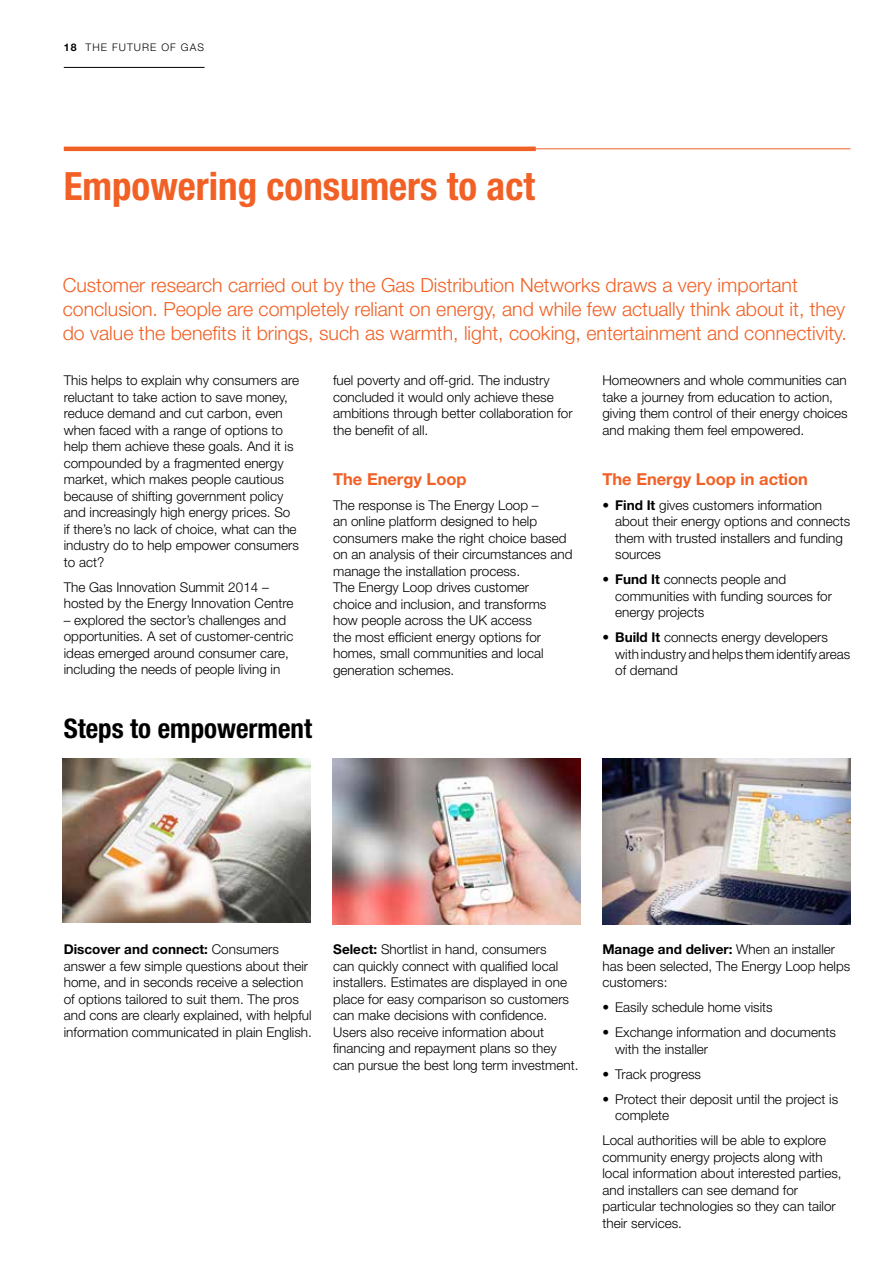
<style>
.page{position:relative;width:893px;height:1263px;background:#fff}
.page>*{position:absolute;margin:0;border:0;box-sizing:border-box;transform-origin:0 0}
.t1{font:700 condensed 39px "Helvetica Neue";color:#f16024}
.t2{font:700 condensed 27px "Helvetica Neue";color:#000}
.t3{font:300 19.5px/24px "Helvetica Neue";color:#f16024}
.t4{font:700 16.5px "Helvetica Neue";color:#f16024}
.t5{font:300 13.5px/16.5px "Helvetica Neue";color:#000}
.t6{font:300 10.5px "Helvetica Neue";letter-spacing:.1em;color:#000}
.s1{font-weight:700}
</style>
<div class="page">
<hr style="left:530px;top:148px;width:320px;height:1px;background:#f16024">
<hr style="left:64px;top:147px;width:472px;height:4px;background:#f16024">
<hr style="left:64px;top:67px;width:141px;height:1px;background:#000">
<img style="left:63px;top:758px;width:248px;height:165px">
<img style="left:332px;top:758px;width:249px;height:166px">
<img style="left:602px;top:758px;width:248px;height:166px">
<p class="t6" style="left:64px;top:41px;width:142px"><span class="s1">18</span> THE FUTURE OF GAS</p>
<h1 class="t1" style="left:64px;top:163px;width:473px">Empowering consumers to act</h1>
<p class="t3" style="left:63px;top:272px;width:786px">Customer research carried out by the Gas Distribution Networks draws a very important conclusion. People are completely reliant on energy, and while few actually think about it, they do value the benefits it brings, such as warmth, light, cooking, entertainment and connectivity.</p>
<p class="t5" style="left:64px;top:372px;width:237px">This helps to explain why consumers are reluctant to take action to save money, reduce demand and cut carbon, even when faced with a range of options to help them achieve these goals. And it is compounded by a fragmented energy market, which makes people cautious because of shifting government policy and increasingly high energy prices. So if there’s no lack of choice, what can the industry do to help empower consumers to act?</p>
<p class="t5" style="left:64px;top:579px;width:231px">The Gas Innovation Summit 2014 – hosted by the Energy Innovation Centre</p>
<p class="t5" style="left:64px;top:612px;width:231px">– explored the sector’s challenges and opportunities. A set of customer-centric ideas emerged around consumer care, including the needs of people living in</p>
<h2 class="t2" style="left:64px;top:712px;width:250px">Steps to empowerment</h2>
<p class="t5" style="left:333px;top:372px;width:241px">fuel poverty and off-grid. The industry concluded it would only achieve these ambitions through better collaboration for the benefit of all.</p>
<p class="t4" style="left:333px;top:469px;width:135px">The Energy Loop</p>
<p class="t5" style="left:333px;top:497px;width:241px">The response is The Energy Loop –<br>an online platform designed to help consumers make the right choice based on an analysis of their circumstances and manage the installation process.<br>The Energy Loop drives customer<br>choice and inclusion, and transforms how people across the UK access<br>the most efficient energy options for homes, small communities and local generation schemes.</p>
<p class="t5" style="left:602px;top:372px;width:247px">Homeowners and whole communities can take a journey from education to action, giving them control of their energy choices and making them feel empowered.</p>
<p class="t4" style="left:602px;top:469px;width:207px">The Energy Loop in action</p>
<p class="t5" style="left:615px;top:497px;width:237px;text-indent:-13px">• <span class="s1">Find It</span> gives customers information about their energy options and connects them with trusted installers and funding sources</p>
<p class="t5" style="left:615px;top:571px;width:218px;text-indent:-13px">• <span class="s1">Fund It</span> connects people and communities with funding sources for energy projects</p>
<p class="t5" style="left:615px;top:629px;width:237px;text-indent:-13px">• <span class="s1">Build It</span> connects energy developers with industry and helps them identify areas of demand</p>
<p class="t5" style="left:64px;top:941px;width:250px"><span class="s1">Discover and connect:</span> Consumers answer a few simple questions about their home, and in seconds receive a selection of options tailored to suit them. The pros and cons are clearly explained, with helpful information communicated in plain English.</p>
<p class="t5" style="left:333px;top:941px;width:247px"><span class="s1">Select:</span> Shortlist in hand, consumers<br>can quickly connect with qualified local installers. Estimates are displayed in one place for easy comparison so customers can make decisions with confidence.<br>Users also receive information about financing and repayment plans so they can pursue the best long term investment.</p>
<p class="t5" style="left:602px;top:941px;width:249px"><span class="s1">Manage and deliver:</span> When an installer has been selected, The Energy Loop helps customers:</p>
<p class="t5" style="left:602px;top:999px;width:172px">• Easily schedule home visits</p>
<p class="t5" style="left:615px;top:1024px;width:222px;text-indent:-13px">• Exchange information and documents with the installer</p>
<p class="t5" style="left:602px;top:1065px;width:100px">• Track progress</p>
<p class="t5" style="left:615px;top:1090px;width:225px;text-indent:-13px">• Protect their deposit until the project is complete</p>
<p class="t5" style="left:602px;top:1132px;width:241px">Local authorities will be able to explore community energy projects along with local information about interested parties, and installers can see demand for particular technologies so they can tailor their services.</p>
</div>
